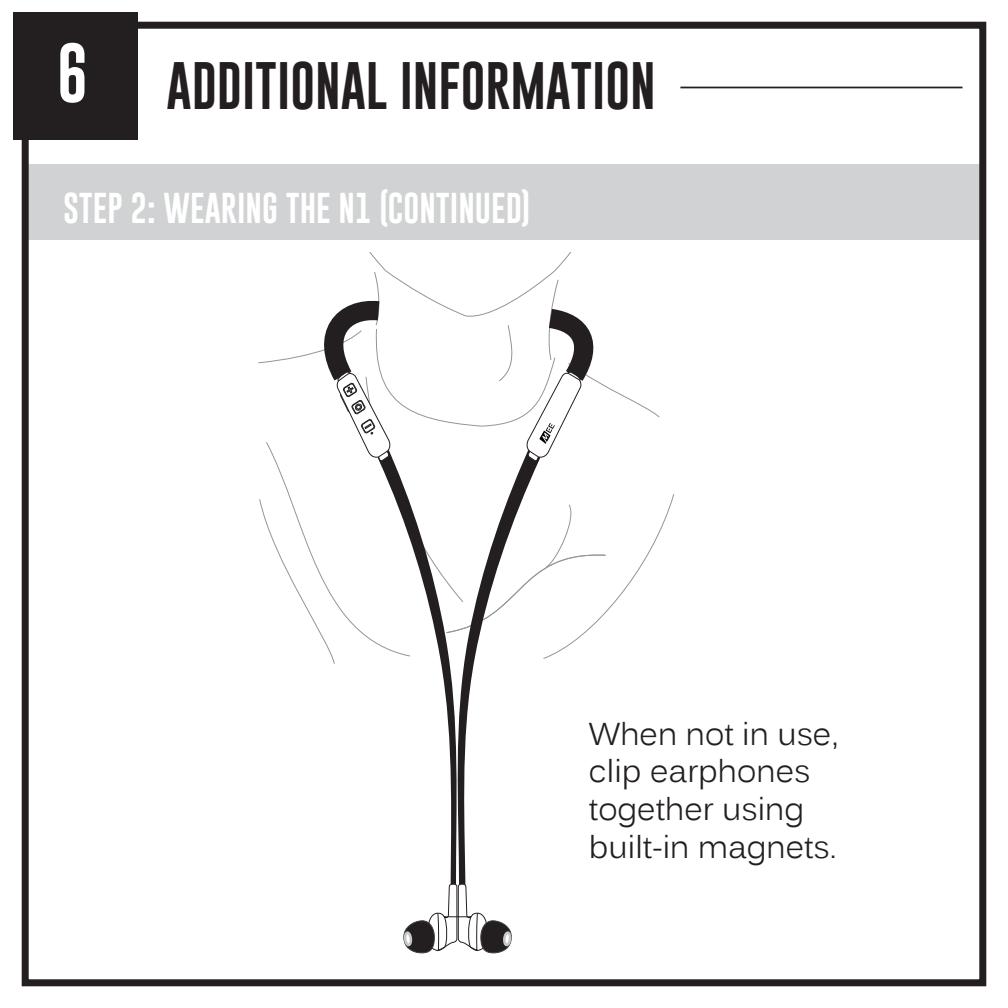
<style>
.page{position:relative;width:1008px;height:1008px;background:#fff}
.page>*{position:absolute;margin:0;border:0;box-sizing:border-box;transform-origin:0 0}
.t1{font:60.9px "Gobold";color:#fff}
.t2{font:49px "Gobold";color:#231f20}
.t3{font:31.5px/37.8px "Kalinga";color:#231f20}
.t4{font:31.5px "Gobold";color:#fff}
</style>
<div class="page">
<div style="left:25px;top:164px;width:958px;height:75px;background:#d1d2d4"></div>
<hr style="left:680px;top:87px;width:282px;height:1px;background:#231f20">
<div style="left:22px;top:22px;width:964px;height:964px;border:7px solid #231f20"></div>
<div style="left:13px;top:13px;width:124px;height:127px;background:#231f20"></div>
<svg style="left:258px;top:252px;width:417px;height:702px"></svg>
<h1 class="t1" style="left:57px;top:34px;width:33px">6</h1>
<h2 class="t2" style="left:167px;top:54px;width:491px">ADDITIONAL INFORMATION</h2>
<p class="t4" style="left:63px;top:188px;width:469px">STEP 2: WEARING THE N1 (CONTINUED)</p>
<p class="t3" style="left:589px;top:718px;width:251px">When not in use, clip earphones together using built-in magnets.</p>
</div>
